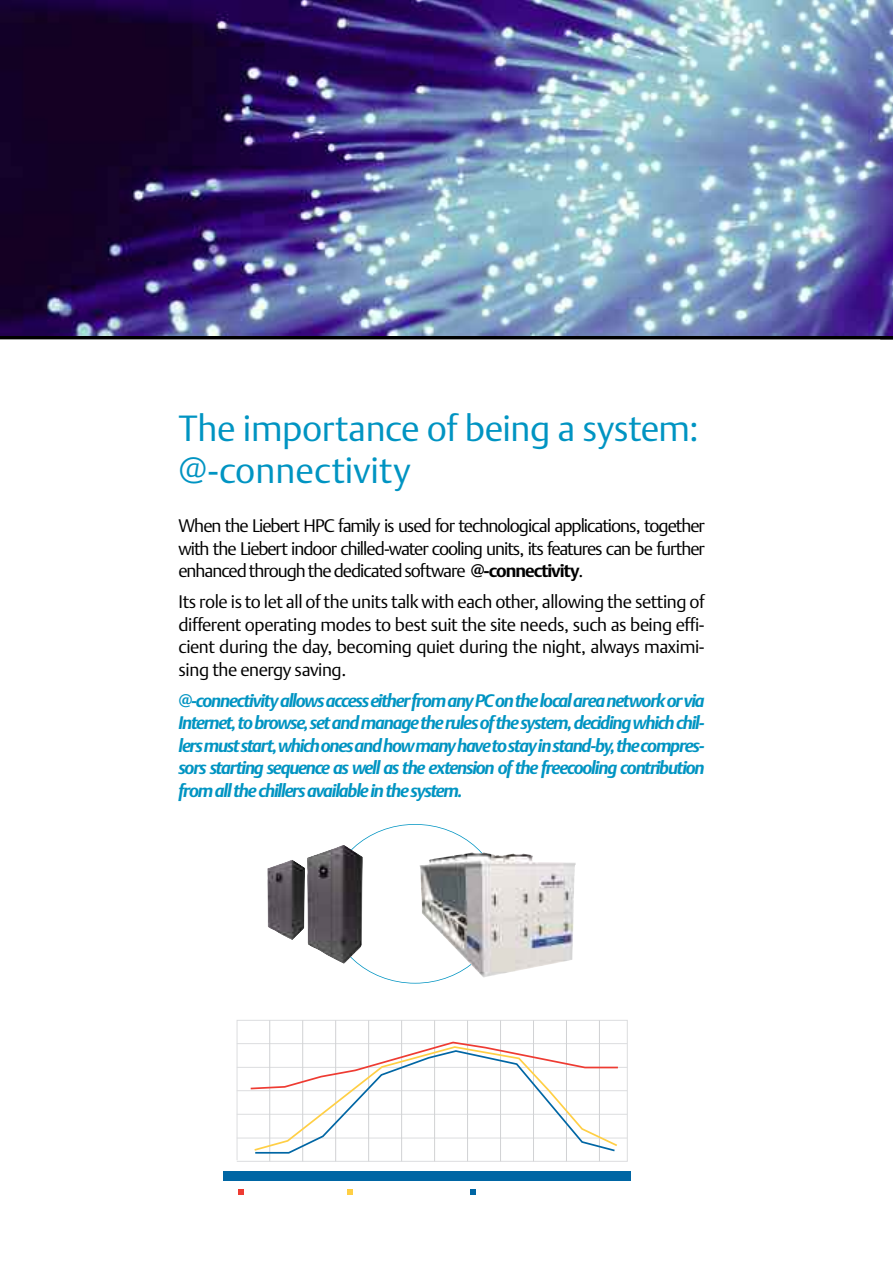
<style>
.page{position:relative;width:893px;height:1263px;background:#fff}
.page>*{position:absolute;margin:0;border:0;box-sizing:border-box;transform-origin:0 0}
.t1{font:36px/42px "DTL Argo T Light";letter-spacing:-.01em;color:#0094c2}
.t2{font:18px/22.5px "DTL Argo T Light";letter-spacing:-.035em;color:#000;text-align:justify}
.t3{font:italic 700 18px/22.5px "DTL Argo T";letter-spacing:-.065em;color:#0094c2;text-align:justify}
.s1{font-family:"DTL Argo T";font-weight:700}
</style>
<div class="page">
<img style="left:491px;top:853px;width:85px;height:120px">
<img style="left:307px;top:845px;width:56px;height:119px">
<img style="left:267px;top:860px;width:38px;height:80px">
<div style="left:223px;top:1171px;width:407px;height:9px;background:#0066a4"></div>
<svg style="left:236px;top:1020px;width:392px;height:142px"></svg>
<hr style="left:269px;top:1020px;width:1px;height:141px;background:#d1d2d4">
<hr style="left:302px;top:1020px;width:1px;height:141px;background:#d1d2d4">
<hr style="left:335px;top:1020px;width:1px;height:141px;background:#d1d2d4">
<hr style="left:368px;top:1020px;width:1px;height:141px;background:#d1d2d4">
<hr style="left:401px;top:1020px;width:1px;height:141px;background:#d1d2d4">
<hr style="left:434px;top:1020px;width:1px;height:141px;background:#d1d2d4">
<hr style="left:467px;top:1020px;width:1px;height:141px;background:#d1d2d4">
<hr style="left:500px;top:1020px;width:1px;height:141px;background:#d1d2d4">
<hr style="left:533px;top:1020px;width:1px;height:141px;background:#d1d2d4">
<hr style="left:566px;top:1020px;width:1px;height:141px;background:#d1d2d4">
<hr style="left:599px;top:1020px;width:1px;height:141px;background:#d1d2d4">
<svg style="left:249px;top:1041px;width:371px;height:113px"></svg>
<svg style="left:239px;top:1189px;width:5px;height:5px"></svg>
<svg style="left:347px;top:1189px;width:6px;height:5px"></svg>
<svg style="left:470px;top:1189px;width:5px;height:5px"></svg>
<svg style="left:0;top:335px;width:893px;height:4px;fill:#000"></svg>
<img style="left:0;top:0;width:893px;height:335px">
<h1 class="t1" style="left:179px;top:408px;width:522px">The importance of being a system: @-connectivity</h1>
<p class="t2" style="left:179px;top:515px;width:528px">When the Liebert HPC family is used for technological applications, together with the Liebert indoor chilled-water cooling units, its features can be further enhanced through the dedicated software <span class="s1">@-connectivity</span>.</p>
<p class="t2" style="left:179px;top:591px;width:528px">Its role is to let all of the units talk with each other, allowing the setting of different operating modes to best suit the site needs, such as being effi&shy;cient during the day, becoming quiet during the night, always maximi&shy;sing the energy saving.</p>
<p class="t3" style="left:179px;top:689px;width:528px">@-connectivityallowsaccesseitherfromanyPConthelocalareanetworkorvia Internet,tobrowse,setandmanagetherulesofthesystem,decidingwhichchil&shy;lersmuststart,whichonesandhowmanyhavetostayinstand-by,thecompres&shy;sors starting sequence as well as the extension of the freecooling contribution fromall the chillers available in the system.</p>
</div>
